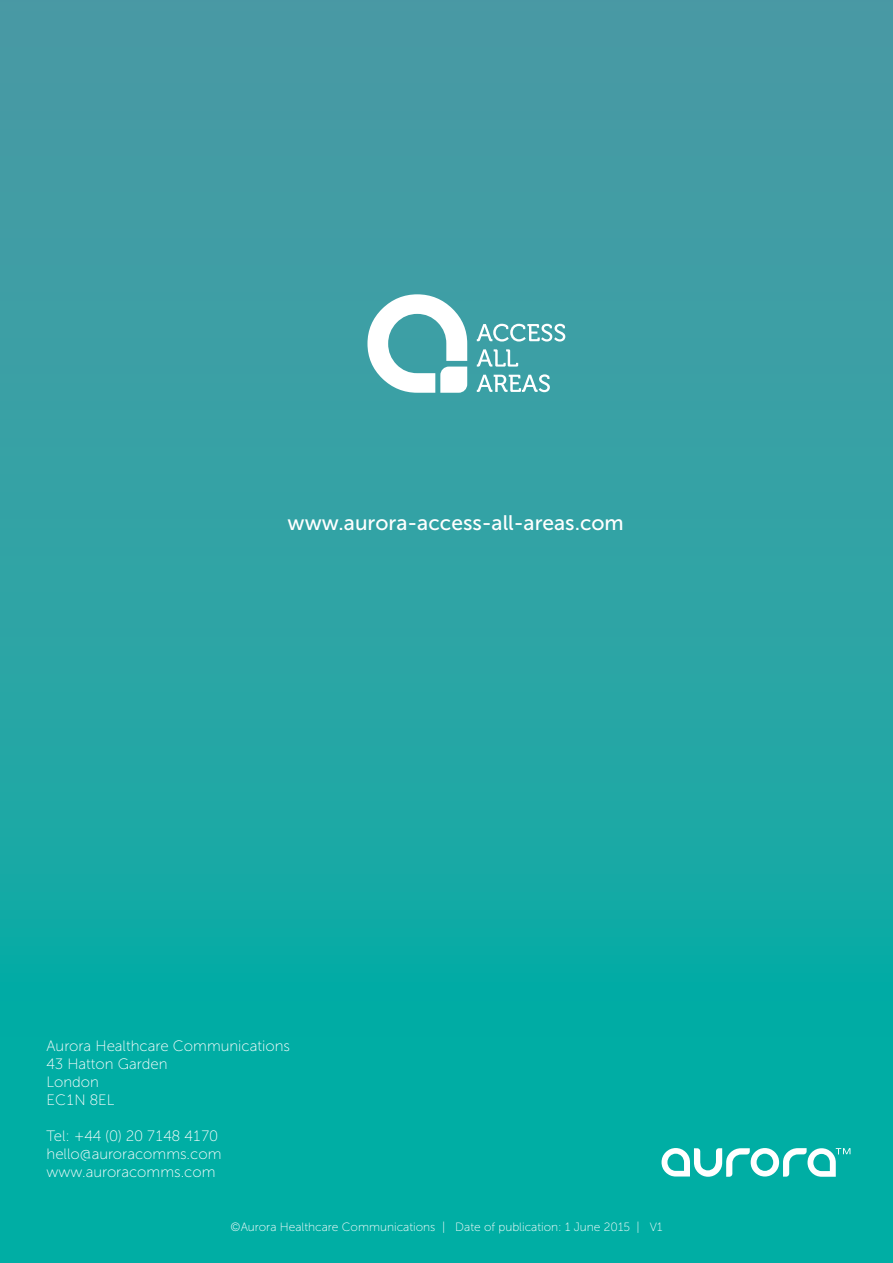
<style>
.page{position:relative;width:893px;height:1263px;background:#fff}
.page>*{position:absolute;margin:0;border:0;box-sizing:border-box;transform-origin:0 0}
.t1{font:21px "Museo Sans 500";color:#fff}
.t2{font:15px/18px "Museo Sans 100";color:#fff}
.t3{font:12px "Museo Sans 100";color:#fff}
</style>
<div class="page">
<div style="left:0;top:0;width:893px;height:1263px;background:linear-gradient(to bottom,#5299a5,#00b0a5)"></div>
<svg style="left:662px;top:1148px;width:188px;height:29px"></svg>
<svg style="left:367px;top:294px;width:100px;height:99px"></svg>
<svg style="left:477px;top:324px;width:88px;height:18px"></svg>
<svg style="left:477px;top:349px;width:41px;height:18px"></svg>
<svg style="left:477px;top:374px;width:73px;height:18px"></svg>
<h1 class="t1" style="left:288px;top:512px;width:338px">www.aurora-access-all-areas.com</h1>
<p class="t2" style="left:47px;top:1037px;width:245px">Aurora Healthcare Communications<br>43 Hatton Garden<br>London<br>EC1N 8EL</p>
<p class="t2" style="left:47px;top:1127px;width:176px">Tel: +44 (0) 20 7148 4170 hello@auroracomms.com www.auroracomms.com</p>
<p class="t3" style="left:231px;top:1220px;width:433px">©Aurora Healthcare Communications | Date of publication: 1 June 2015 | V1</p>
</div>
